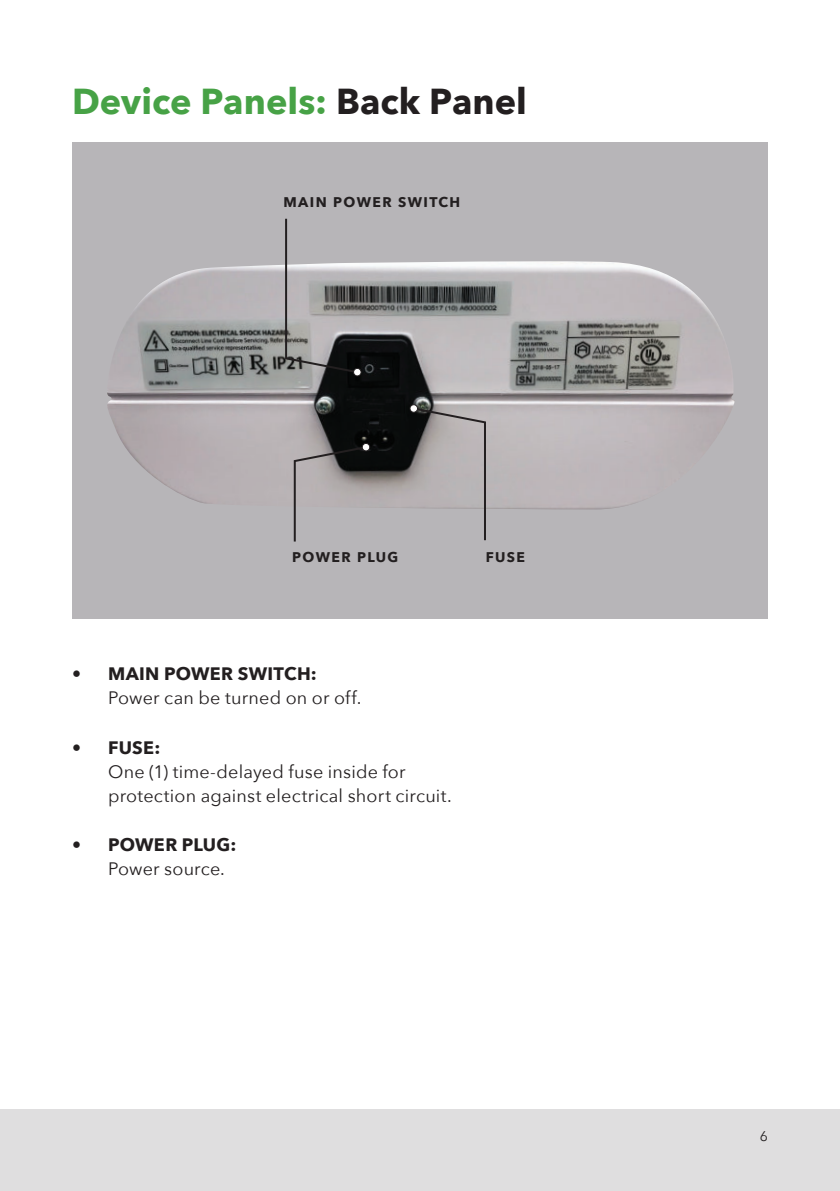
<style>
.page{position:relative;width:840px;height:1191px;background:#fff}
.page>*{position:absolute;margin:0;border:0;box-sizing:border-box;transform-origin:0 0}
.t1{font:700 36px "Avenir Next";color:#47a246}
.t2{font:18px/24px "Avenir Next";letter-spacing:.01em;color:#231f20}
.t3{font:700 14px "Avenir Next";letter-spacing:.1em;color:#231f20}
.t4{font:14px "Avenir Next";color:#231f20}
.s1{color:#231f20}
.s2{font-weight:700}
</style>
<div class="page">
<div style="left:0;top:1109px;width:839px;height:82px;background:#dfdedf"></div>
<div style="left:72px;top:142px;width:695px;height:477px;background:#b7b5b8"></div>
<img style="left:107px;top:261px;width:628px;height:248px">
<svg style="left:292px;top:442px;width:78px;height:100px"></svg>
<svg style="left:409px;top:404px;width:77px;height:137px"></svg>
<svg style="left:284px;top:218px;width:78px;height:159px"></svg>
<h1 class="t1" style="left:72px;top:86px;width:456px">Device Panels: <span class="s1">Back Panel</span></h1>
<p class="t3" style="left:283px;top:194px;width:178px">MAIN POWER SWITCH</p>
<p class="t3" style="left:292px;top:549px;width:108px">POWER PLUG</p>
<p class="t3" style="left:485px;top:549px;width:41px">FUSE</p>
<p class="t2" style="left:108px;top:663px;width:254px;text-indent:-36px">• <span class="s2">MAIN POWER SWITCH:<br></span>Power can be turned on or off.</p>
<p class="t2" style="left:108px;top:737px;width:345px;text-indent:-36px">• <span class="s2">FUSE:<br></span>One (1) time-delayed fuse inside for protection against electrical short circuit.</p>
<p class="t2" style="left:108px;top:834px;width:130px;text-indent:-36px">• <span class="s2">POWER PLUG:<br></span>Power source.</p>
<p class="t4" style="left:759px;top:1130px;width:10px">6</p>
</div>
